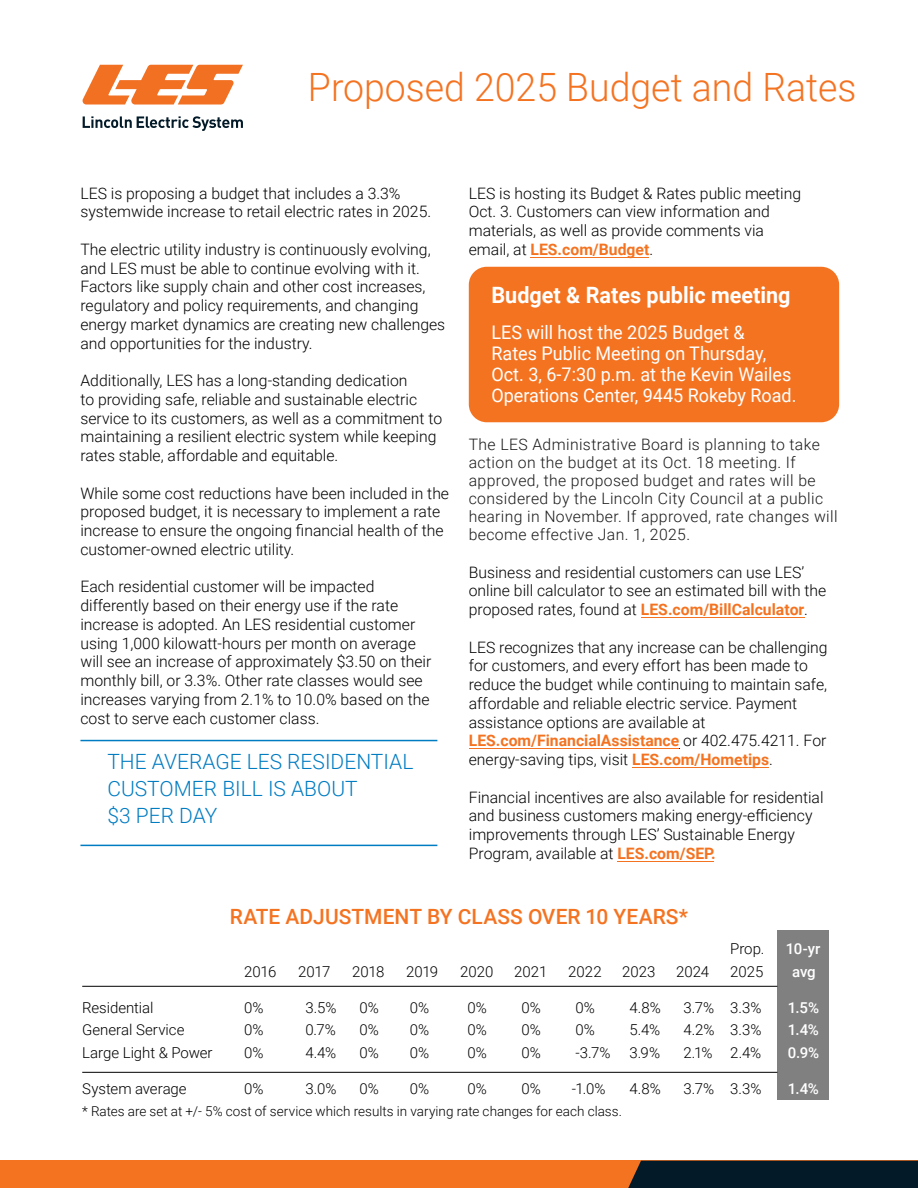
<style>
.page{position:relative;width:918px;height:1188px;background:#fff}
.page>*{position:absolute;margin:0;border:0;box-sizing:border-box;transform-origin:0 0}
.t1{font:300 39px "Roboto";color:#f47321;scale:.96 1}
.t2{font:700 22.5px "Roboto";color:#fff;scale:.96 1}
.t3{font:300 21px/27px "Roboto";color:#007cc2}
.t4{font:500 21px "Roboto";color:#f47321}
.t5{font:18.75px/21px "Roboto";color:#fff;scale:.96 1}
.t6{font:300 15.75px/18.8px "Roboto";color:#000}
.t7{font:300 15.75px/18px "Roboto";letter-spacing:.025em;color:#1a1a1a}
.t8{font:300 15px "Roboto";letter-spacing:-.005em;color:#000}
.t9{font:500 15px "Roboto";letter-spacing:-.015em;color:#fff}
.t10{font:300 13.5px "Roboto";color:#000}
.s1{font-weight:700;color:#f47321}
</style>
<div class="page">
<svg style="left:83px;top:116px;width:160px;height:15px"></svg>
<svg style="left:83px;top:65px;width:160px;height:40px"></svg>
<div style="left:777px;top:930px;width:52px;height:169px;background:#808080"></div>
<hr style="left:82px;top:986px;width:695px;height:1px;background:#000">
<hr style="left:82px;top:1072px;width:695px;height:1px;background:#000">
<div style="left:469px;top:267px;width:370px;height:155px;background:#f47321;border-radius:18px"></div>
<hr style="left:80px;top:740px;width:357px;height:1px;background:#007cc2">
<hr style="left:80px;top:845px;width:357px;height:1px;background:#007cc2">
<div style="left:0;top:1161px;width:918px;height:27px;background:#f47321"></div>
<div style="left:628px;top:1161px;width:290px;height:27px;background:#031a29"></div>
<hr style="left:531px;top:257px;width:118px;height:1px;background:#f47321">
<hr style="left:641px;top:617px;width:163px;height:1px;background:#f47321">
<hr style="left:469px;top:749px;width:210px;height:1px;background:#f47321">
<hr style="left:632px;top:767px;width:137px;height:1px;background:#f47321">
<hr style="left:617px;top:861px;width:97px;height:1px;background:#f47321">
<p class="t1" style="left:308px;top:60px;width:573px">Proposed 2025 Budget and Rates</p>
<p class="t6" style="left:80px;top:183px;width:352px">LES is proposing a budget that includes a 3.3% systemwide increase to retail electric rates in 2025.</p>
<p class="t6" style="left:80px;top:239px;width:366px">The electric utility industry is continuously evolving, and LES must be able to continue evolving with it.<br>Factors like supply chain and other cost increases, regulatory and policy requirements, and changing energy market dynamics are creating new challenges and opportunities for the industry.</p>
<p class="t6" style="left:80px;top:371px;width:363px">Additionally, LES has a long-standing dedication<br>to providing safe, reliable and sustainable electric service to its customers, as well as a commitment to maintaining a resilient electric system while keeping rates stable, affordable and equitable.</p>
<p class="t6" style="left:80px;top:483px;width:370px">While some cost reductions have been included in the proposed budget, it is necessary to implement a rate increase to ensure the ongoing financial health of the customer-owned electric utility.</p>
<p class="t6" style="left:80px;top:577px;width:296px">Each residential customer will be impacted</p>
<p class="t6" style="left:80px;top:596px;width:352px">differently based on their energy use if the rate increase is adopted. An LES residential customer using 1,000 kilowatt-hours per month on average will see an increase of approximately $3.50 on their monthly bill, or 3.3%. Other rate classes would see increases varying from 2.1% to 10.0% based on the cost to serve each customer class.</p>
<p class="t3" style="left:107px;top:748px;width:307px">THE AVERAGE LES RESIDENTIAL<br>CUSTOMER BILL IS ABOUT</p>
<p class="t3" style="left:107px;top:802px;width:111px">$3 PER DAY</p>
<p class="t6" style="left:469px;top:183px;width:334px">LES is hosting its Budget &amp; Rates public meeting Oct. 3. Customers can view information and materials, as well as provide comments via email, at <span class="s1">LES.com/Budget</span>.</p>
<p class="t2" style="left:491px;top:279px;width:313px">Budget &amp; Rates public meeting</p>
<p class="t5" style="left:491px;top:321px;width:319px">LES will host the 2025 Budget &amp;<br>Rates Public Meeting on Thursday, Oct. 3, 6-7:30 p.m. at the Kevin Wailes Operations Center, 9445 Rokeby Road.</p>
<p class="t7" style="left:469px;top:435px;width:370px">The LES Administrative Board is planning to take action on the budget at its Oct. 18 meeting. If approved, the proposed budget and rates will be considered by the Lincoln City Council at a public hearing in November. If approved, rate changes will become effective Jan. 1, 2025.</p>
<p class="t6" style="left:469px;top:562px;width:359px">Business and residential customers can use LES’ online bill calculator to see an estimated bill with the proposed rates, found at <span class="s1">LES.com/BillCalculator</span>.</p>
<p class="t6" style="left:469px;top:637px;width:360px">LES recognizes that any increase can be challenging for customers, and every effort has been made to reduce the budget while continuing to maintain safe, affordable and reliable electric service. Payment assistance options are available at <span class="s1">LES.com/FinancialAssistance</span> or 402.475.4211. For energy-saving tips, visit <span class="s1">LES.com/Hometips</span>.</p>
<p class="t6" style="left:469px;top:787px;width:356px">Financial incentives are also available for residential and business customers making energy-efficiency improvements through LES’ Sustainable Energy Program, available at <span class="s1">LES.com/SEP.</span></p>
<p class="t4" style="left:230px;top:902px;width:460px">RATE ADJUSTMENT BY CLASS OVER 10 YEARS*</p>
<p class="t8" style="left:730px;top:938px;width:36px">Prop.</p>
<p class="t9" style="left:786px;top:938px;width:36px">10-yr</p>
<p class="t8" style="left:244px;top:961px;width:34px">2016</p>
<p class="t8" style="left:298px;top:961px;width:34px">2017</p>
<p class="t8" style="left:352px;top:961px;width:34px">2018</p>
<p class="t8" style="left:406px;top:961px;width:34px">2019</p>
<p class="t8" style="left:460px;top:961px;width:35px">2020</p>
<p class="t8" style="left:514px;top:961px;width:35px">2021</p>
<p class="t8" style="left:568px;top:961px;width:35px">2022</p>
<p class="t8" style="left:622px;top:961px;width:35px">2023</p>
<p class="t8" style="left:676px;top:961px;width:35px">2024</p>
<p class="t8" style="left:730px;top:961px;width:35px">2025</p>
<p class="t9" style="left:792px;top:961px;width:25px">avg</p>
<p class="t8" style="left:82px;top:997px;width:73px">Residential</p>
<p class="t8" style="left:244px;top:997px;width:21px">0%</p>
<p class="t8" style="left:305px;top:997px;width:33px">3.5%</p>
<p class="t8" style="left:359px;top:997px;width:21px">0%</p>
<p class="t8" style="left:410px;top:997px;width:21px">0%</p>
<p class="t8" style="left:467px;top:997px;width:21px">0%</p>
<p class="t8" style="left:521px;top:997px;width:21px">0%</p>
<p class="t8" style="left:575px;top:997px;width:21px">0%</p>
<p class="t8" style="left:629px;top:997px;width:33px">4.8%</p>
<p class="t8" style="left:683px;top:997px;width:80px">3.7% 3.3%</p>
<p class="t9" style="left:788px;top:997px;width:33px">1.5%</p>
<p class="t8" style="left:82px;top:1019px;width:104px">General Service</p>
<p class="t8" style="left:244px;top:1019px;width:21px">0%</p>
<p class="t8" style="left:305px;top:1019px;width:32px">0.7%</p>
<p class="t8" style="left:359px;top:1019px;width:21px">0%</p>
<p class="t8" style="left:410px;top:1019px;width:21px">0%</p>
<p class="t8" style="left:467px;top:1019px;width:21px">0%</p>
<p class="t8" style="left:521px;top:1019px;width:21px">0%</p>
<p class="t8" style="left:575px;top:1019px;width:21px">0%</p>
<p class="t8" style="left:629px;top:1019px;width:32px">5.4%</p>
<p class="t8" style="left:683px;top:1019px;width:80px">4.2% 3.3%</p>
<p class="t9" style="left:788px;top:1019px;width:33px">1.4%</p>
<p class="t8" style="left:82px;top:1042px;width:132px">Large Light &amp; Power</p>
<p class="t8" style="left:244px;top:1042px;width:21px">0%</p>
<p class="t8" style="left:305px;top:1042px;width:32px">4.4%</p>
<p class="t8" style="left:359px;top:1042px;width:21px">0%</p>
<p class="t8" style="left:410px;top:1042px;width:21px">0%</p>
<p class="t8" style="left:467px;top:1042px;width:21px">0%</p>
<p class="t8" style="left:521px;top:1042px;width:21px">0%</p>
<p class="t8" style="left:575px;top:1042px;width:37px">-3.7%</p>
<p class="t8" style="left:629px;top:1042px;width:32px">3.9%</p>
<p class="t8" style="left:683px;top:1042px;width:79px">2.1% 2.4%</p>
<p class="t9" style="left:788px;top:1042px;width:33px">0.9%</p>
<p class="t8" style="left:82px;top:1078px;width:106px">System average</p>
<p class="t8" style="left:244px;top:1078px;width:21px">0%</p>
<p class="t8" style="left:305px;top:1078px;width:33px">3.0%</p>
<p class="t8" style="left:359px;top:1078px;width:21px">0%</p>
<p class="t8" style="left:410px;top:1078px;width:21px">0%</p>
<p class="t8" style="left:467px;top:1078px;width:21px">0%</p>
<p class="t8" style="left:521px;top:1078px;width:21px">0%</p>
<p class="t8" style="left:572px;top:1078px;width:35px">-1.0%</p>
<p class="t8" style="left:629px;top:1078px;width:33px">4.8%</p>
<p class="t8" style="left:683px;top:1078px;width:80px">3.7% 3.3%</p>
<p class="t9" style="left:788px;top:1078px;width:33px">1.4%</p>
<p class="t10" style="left:82px;top:1102px;width:541px">* Rates are set at +/- 5% cost of service which results in varying rate changes for each class.</p>
</div>
